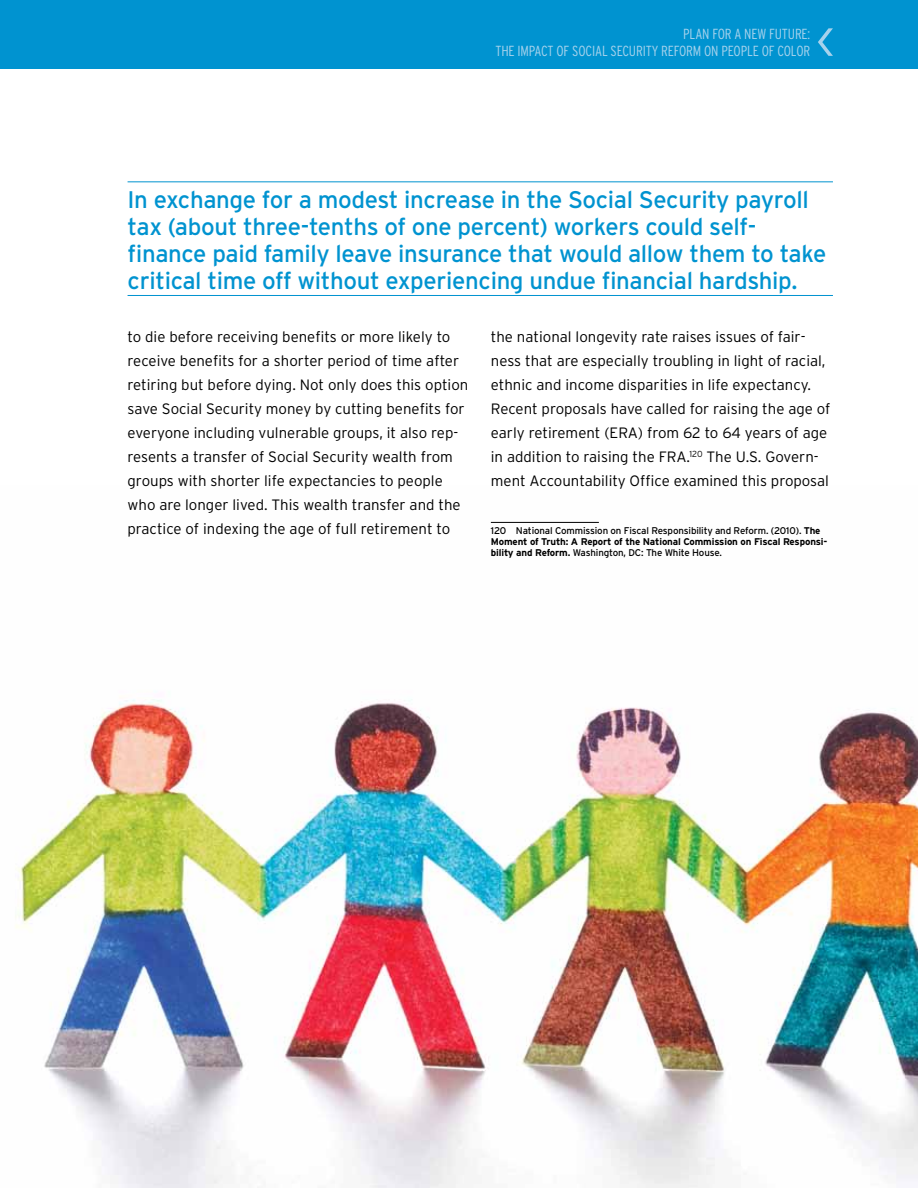
<style>
.page{position:relative;width:918px;height:1188px;background:#fff}
.page>*{position:absolute;margin:0;border:0;box-sizing:border-box;transform-origin:0 0}
.t1{font:24px/27px "Interstate";letter-spacing:-.015em;color:#0093d0}
.t2{font:300 15px/24px "Interstate";color:#000}
.t3{font:300 condensed 14.55px/17.1px "Interstate";letter-spacing:-.01em;color:#a6d2ec;text-align:right}
.t4{font:9.75px/11.2px "Interstate";letter-spacing:-.015em;color:#000}
.s1{font-weight:700}
</style>
<div class="page">
<div style="left:0;top:0;width:918px;height:69px;background:#0093d0"></div>
<svg style="left:818px;top:28px;width:15px;height:28px"></svg>
<img style="left:15px;top:521px;width:903px;height:667px">
<hr style="left:128px;top:181px;width:705px;height:1px;background:#0093d0">
<hr style="left:128px;top:295px;width:705px;height:1px;background:#0093d0">
<hr style="left:491px;top:522px;width:108px;height:1px;background:#000">
<p class="t3" style="left:495px;top:25px;width:316px">PLAN FOR A NEW FUTURE:<br>THE IMPACT OF SOCIAL SECURITY REFORM ON PEOPLE OF COLOR</p>
<p class="t1" style="left:128px;top:186px;width:701px">In exchange for a modest increase in the Social Security payroll tax (about three-tenths of one percent) workers could self&shy;finance paid family leave insurance that would allow them to take critical time off without experiencing undue financial hardship.</p>
<p class="t2" style="left:128px;top:325px;width:342px">to die before receiving benefits or more likely to receive benefits for a shorter period of time after retiring but before dying. Not only does this option save Social Security money by cutting benefits for everyone including vulnerable groups, it also rep&shy;resents a transfer of Social Security wealth from groups with shorter life expectancies to people who are longer lived. This wealth transfer and the practice of indexing the age of full retirement to</p>
<p class="t2" style="left:491px;top:325px;width:341px">the national longevity rate raises issues of fair&shy;ness that are especially troubling in light of racial, ethnic and income disparities in life expectancy.<br>Recent proposals have called for raising the age of early retirement (ERA) from 62 to 64 years of age in addition to raising the FRA.<sup>120</sup> The U.S. Govern&shy;ment Accountability Office examined this proposal</p>
<p class="t4" style="left:491px;top:525px;width:338px">120 National Commission on Fiscal Responsibility and Reform. (2010). <span class="s1">The<br>Moment of Truth: A Report of the National Commission on Fiscal Responsi&shy;bility and Reform.</span> Washington, DC: The White House.</p>
</div>
